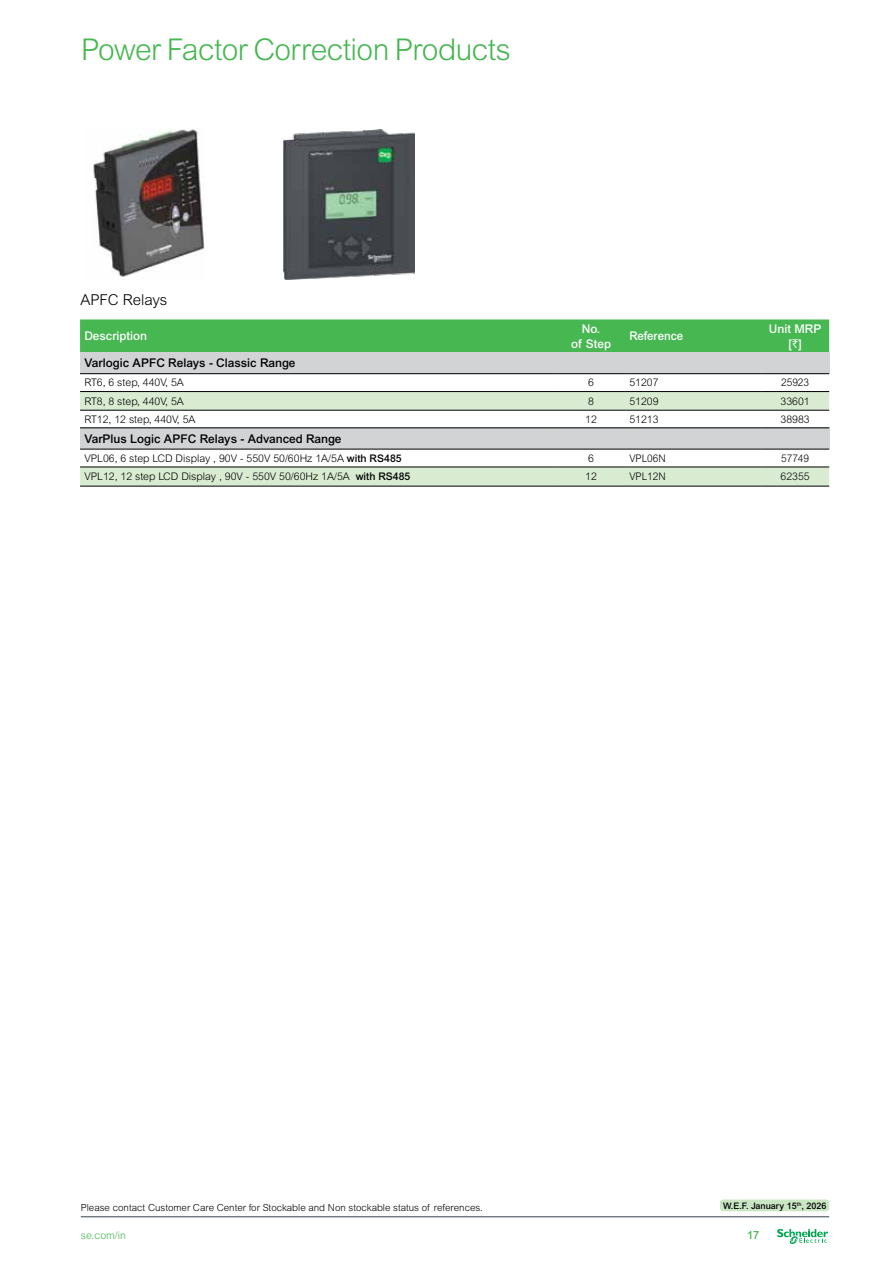
<style>
.page{position:relative;width:893px;height:1263px;background:#fff}
.page>*{position:absolute;margin:0;border:0;box-sizing:border-box;transform-origin:0 0}
.t1{font:300 30px "Arial MT Std";letter-spacing:-.02em;color:#46b751}
.t2{font:300 15px "Arial MT Std";color:#000}
.t3{font:500 12px "Arial MT Std";color:#000}
.t4{font:500 12px/14.4px "Arial MT Std";color:#fff;text-align:center}
.t5{font:500 12px "Arial MT Std";color:#fff;scale:.96 1}
.t6{font:500 11.25px "Arial MT Std";color:#46b751}
.t7{font:300 10.5px "Arial MT Std";color:#000}
.t8{font:300 10.5px "Arial MT Std";color:#000;scale:.96 1}
.t9{font:300 10.5px "Arial MT Std";color:#46b751}
.t10{font:300 9.75px "Arial MT Std";color:#000}
.t11{font:500 9px "Arial MT Std";color:#000}
.s1{font-family:"Rupee Foradian";font-weight:400}
.s2{font-weight:500}
</style>
<div class="page">
<hr style="left:81px;top:1216px;width:748px;height:1px;background:#4d555b">
<div style="left:720px;top:1199px;width:109px;height:12px;background:#c9e5c4;border-radius:3px"></div>
<svg style="left:777px;top:1229px;width:51px;height:15px"></svg>
<div style="left:80px;top:319px;width:749px;height:33px;background:#46b751"></div>
<div style="left:80px;top:352px;width:749px;height:22px;background:#d1d3d4"></div>
<svg style="left:80px;top:392px;width:749px;height:18px"></svg>
<div style="left:80px;top:428px;width:749px;height:21px;background:#d1d3d4"></div>
<div style="left:80px;top:468px;width:749px;height:18px;background:#d9ecd2"></div>
<hr style="left:761px;top:373px;width:68px;height:1px;background:#000">
<hr style="left:80px;top:391px;width:477px;height:1px;background:#000">
<hr style="left:557px;top:391px;width:68px;height:1px;background:#000">
<hr style="left:625px;top:391px;width:136px;height:1px;background:#000">
<hr style="left:80px;top:410px;width:477px;height:1px;background:#000">
<hr style="left:557px;top:410px;width:68px;height:1px;background:#000">
<hr style="left:625px;top:410px;width:136px;height:1px;background:#000">
<hr style="left:80px;top:373px;width:477px;height:1px;background:#000">
<hr style="left:557px;top:373px;width:68px;height:1px;background:#000">
<hr style="left:625px;top:373px;width:136px;height:1px;background:#000">
<hr style="left:761px;top:391px;width:68px;height:1px;background:#000">
<hr style="left:761px;top:410px;width:68px;height:1px;background:#000">
<hr style="left:80px;top:449px;width:477px;height:1px;background:#000">
<hr style="left:557px;top:449px;width:68px;height:1px;background:#000">
<hr style="left:625px;top:449px;width:136px;height:1px;background:#000">
<hr style="left:761px;top:449px;width:68px;height:1px;background:#000">
<hr style="left:80px;top:467px;width:477px;height:1px;background:#000">
<hr style="left:557px;top:467px;width:68px;height:1px;background:#000">
<hr style="left:625px;top:467px;width:136px;height:1px;background:#000">
<hr style="left:761px;top:467px;width:68px;height:1px;background:#000">
<hr style="left:80px;top:428px;width:477px;height:1px;background:#000">
<hr style="left:557px;top:428px;width:68px;height:1px;background:#000">
<hr style="left:625px;top:428px;width:136px;height:1px;background:#000">
<hr style="left:761px;top:428px;width:68px;height:1px;background:#000">
<hr style="left:80px;top:486px;width:477px;height:1px;background:#000">
<hr style="left:557px;top:486px;width:68px;height:1px;background:#000">
<hr style="left:625px;top:486px;width:136px;height:1px;background:#000">
<hr style="left:761px;top:486px;width:68px;height:1px;background:#000">
<img style="left:93px;top:129px;width:112px;height:148px">
<img style="left:284px;top:129px;width:131px;height:150px">
<h1 class="t1" style="left:81px;top:32px;width:431px">Power Factor Correction Products</h1>
<h2 class="t2" style="left:80px;top:291px;width:88px">APFC Relays</h2>
<p class="t4" style="left:84px;top:329px;width:64px">Description</p>
<p class="t4" style="left:571px;top:322px;width:42px">No.<br>of Step</p>
<p class="t5" style="left:629px;top:329px;width:58px">Reference</p>
<p class="t4" style="left:769px;top:322px;width:54px">Unit MRP [<span class="s1">`</span>]</p>
<p class="t3" style="left:84px;top:356px;width:213px">Varlogic APFC Relays - Classic Range</p>
<p class="t7" style="left:84px;top:377px;width:101px">RT6, 6 step, 440V, 5A</p>
<p class="t7" style="left:588px;top:377px;width:7px">6</p>
<p class="t7" style="left:629px;top:377px;width:31px">51207</p>
<p class="t8" style="left:781px;top:377px;width:31px">25923</p>
<p class="t7" style="left:84px;top:395px;width:101px">RT8, 8 step, 440V, 5A</p>
<p class="t7" style="left:588px;top:395px;width:7px">8</p>
<p class="t7" style="left:629px;top:395px;width:31px">51209</p>
<p class="t7" style="left:781px;top:395px;width:31px">33601</p>
<p class="t7" style="left:84px;top:413px;width:113px">RT12, 12 step, 440V, 5A</p>
<p class="t7" style="left:585px;top:413px;width:13px">12</p>
<p class="t7" style="left:629px;top:413px;width:31px">51213</p>
<p class="t7" style="left:781px;top:413px;width:31px">38983</p>
<p class="t3" style="left:84px;top:432px;width:259px">VarPlus Logic APFC Relays - Advanced Range</p>
<p class="t7" style="left:84px;top:452px;width:319px">VPL06, 6 step LCD Display , 90V - 550V 50/60Hz 1A/5A <span class="s2">with RS485</span></p>
<p class="t7" style="left:588px;top:452px;width:7px">6</p>
<p class="t8" style="left:629px;top:452px;width:39px">VPL06N</p>
<p class="t8" style="left:781px;top:452px;width:31px">57749</p>
<p class="t7" style="left:84px;top:471px;width:327px">VPL12, 12 step LCD Display , 90V - 550V 50/60Hz 1A/5A <span class="s2">with RS485</span></p>
<p class="t7" style="left:585px;top:471px;width:13px">12</p>
<p class="t8" style="left:629px;top:471px;width:39px">VPL12N</p>
<p class="t7" style="left:781px;top:471px;width:31px">62355</p>
<p class="t10" style="left:81px;top:1202px;width:403px">Please contact Customer care center for Stockable and Non stockable status of references.</p>
<p class="t11" style="left:723px;top:1200px;width:105px">W.E.F. January 15<sup>th</sup>, 2026</p>
<p class="t9" style="left:81px;top:1229px;width:47px">se.com/in</p>
<p class="t6" style="left:747px;top:1228px;width:14px">17</p>
</div>
